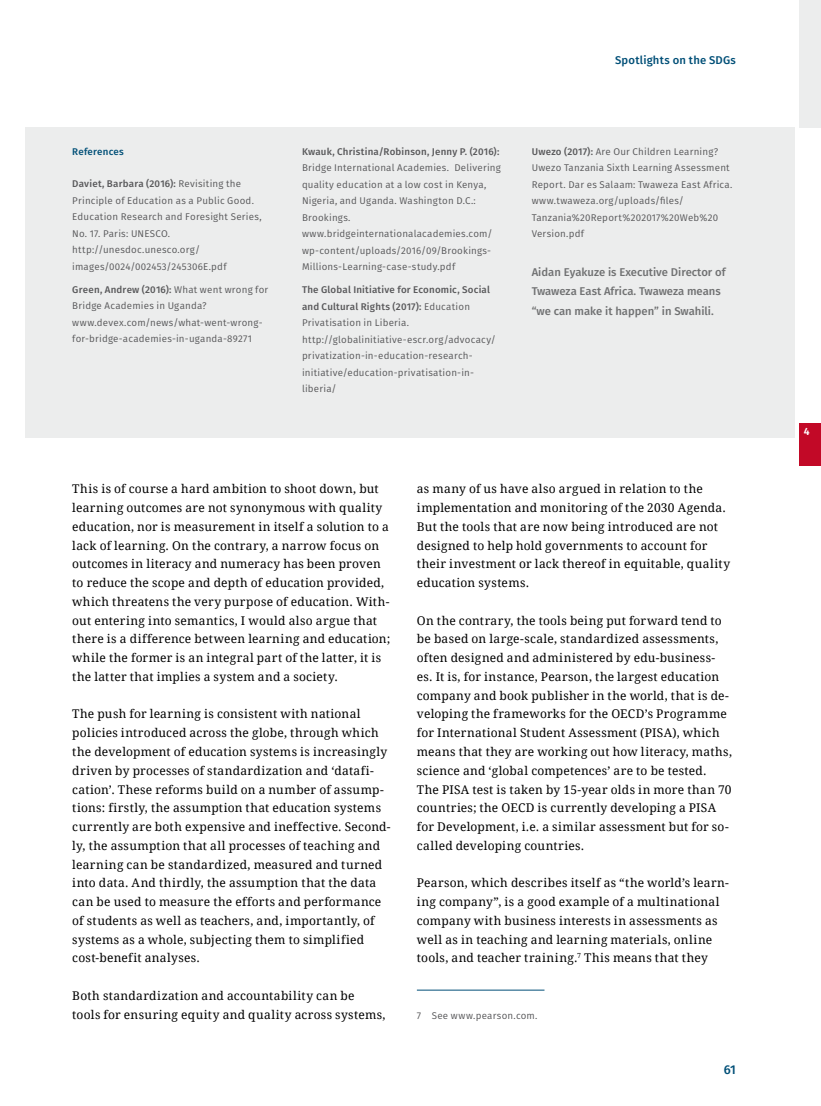
<style>
.page{position:relative;width:821px;height:1106px;background:#fff}
.page>*{position:absolute;margin:0;border:0;box-sizing:border-box;transform-origin:0 0}
.t1{font:500 12.75px "Fira Sans";color:#004f77}
.t2{font:12px/18.8px "Droid Serif";letter-spacing:.02em;color:#000}
.t3{font:500 11.25px/19.5px "Fira Sans";color:#707172}
.t4{font:500 11.25px "Fira Sans";letter-spacing:.02em;color:#004f77}
.t5{font:600 10.5px "Fira Sans";color:#fff}
.t6{font:9.75px/16.5px "Fira Sans";letter-spacing:.02em;color:#58585a}
.t7{font:500 9.75px "Fira Sans";letter-spacing:.02em;color:#58585a}
.t8{font:500 9.75px "Fira Sans";letter-spacing:.02em;color:#004f77}
.s1{font-weight:500}
</style>
<div class="page">
<div style="left:26px;top:128px;width:769px;height:310px;background:#eceded"></div>
<div style="left:799px;top:0;width:22px;height:128px;background:#eceded"></div>
<div style="left:799px;top:423px;width:22px;height:43px;background:#c20927"></div>
<hr style="left:417px;top:989px;width:127px;height:1px;background:#004f77">
<p class="t8" style="left:72px;top:143px;width:53px">References</p>
<p class="t6" style="left:72px;top:175px;width:191px"><span class="s1">Daviet, Barbara (2016):</span> Revisiting the Principle of Education as a Public Good.<br>Education Research and Foresight Series, No. 17. Paris: UNESCO. http://unesdoc.unesco.org/ images/0024/002453/245306E.pdf</p>
<p class="t6" style="left:72px;top:281px;width:197px"><span class="s1">Green, Andrew (2016):</span> What went wrong for Bridge Academies in Uganda? www.devex.com/news/what-went-wrong&shy;for-bridge-academies-in-uganda-89271</p>
<p class="t4" style="left:615px;top:51px;width:122px">Spotlights on the SDGs</p>
<p class="t7" style="left:302px;top:143px;width:199px">Kwauk, Christina/Robinson, Jenny P. (2016):</p>
<p class="t6" style="left:302px;top:159px;width:200px">Bridge International Academies. Delivering quality education at a low cost in Kenya, Nigeria, and Uganda. Washington D.C.:<br>Brookings. www.bridgeinternationalacademies.com/ wp-content/uploads/2016/09/Brookings-Millions-Learning-case-study.pdf</p>
<p class="t6" style="left:302px;top:281px;width:195px"><span class="s1">The Global Initiative for Economic, Social and Cultural Rights (2017):</span> Education Privatisation in Liberia. http://globalinitiative-escr.org/advocacy/ privatization-in-education-research&shy;initiative/education-privatisation-in&shy;liberia/</p>
<p class="t6" style="left:531px;top:143px;width:202px"><span class="s1">Uwezo (2017):</span> Are Our Children Learning?<br>Uwezo Tanzania Sixth Learning Assessment Report. Dar es Salaam: Twaweza East Africa. www.twaweza.org/uploads/files/ Tanzania%20Report%202017%20Web%20<br>Version.pdf</p>
<p class="t3" style="left:531px;top:261px;width:195px">Aidan Eyakuze is Executive Director of<br>Twaweza East Africa. Twaweza means “we can make it happen” in Swahili.</p>
<p class="t2" style="left:72px;top:480px;width:319px">This is of course a hard ambition to shoot down, but learning outcomes are not synonymous with quality education, nor is measurement in itself a solution to a lack of learning. On the contrary, a narrow focus on outcomes in literacy and numeracy has been proven to reduce the scope and depth of education provided, which threatens the very purpose of education. With&shy;out entering into semantics, I would also argue that there is a difference between learning and education; while the former is an integral part of the latter, it is the latter that implies a system and a society.</p>
<p class="t2" style="left:72px;top:705px;width:320px">The push for learning is consistent with national policies introduced across the globe, through which the development of education systems is increasingly driven by processes of standardization and ‘datafi&shy;cation’. These reforms build on a number of assump&shy;tions: firstly, the assumption that education systems currently are both expensive and ineffective. Second&shy;ly, the assumption that all processes of teaching and learning can be standardized, measured and turned into data. And thirdly, the assumption that the data can be used to measure the efforts and performance of students as well as teachers, and, importantly, of systems as a whole, subjecting them to simplified cost-benefit analyses.</p>
<p class="t2" style="left:72px;top:986px;width:315px">Both standardization and accountability can be tools for ensuring equity and quality across systems,</p>
<p class="t2" style="left:417px;top:480px;width:315px">as many of us have also argued in relation to the implementation and monitoring of the 2030 Agenda.<br>But the tools that are now being introduced are not designed to help hold governments to account for their investment or lack thereof in equitable, quality education systems.</p>
<p class="t2" style="left:417px;top:611px;width:317px">On the contrary, the tools being put forward tend to be based on large-scale, standardized assessments, often designed and administered by edu-business&shy;es. It is, for instance, Pearson, the largest education company and book publisher in the world, that is de&shy;veloping the frameworks for the OECD’s Programme for International Student Assessment (PISA), which means that they are working out how literacy, maths, science and ‘global competences’ are to be tested.<br>The PISA test is taken by 15-year olds in more than 70 countries; the OECD is currently developing a PISA for Development, i.e. a similar assessment but for so&shy;called developing countries.</p>
<p class="t2" style="left:417px;top:873px;width:314px">Pearson, which describes itself as “the world’s learn&shy;ing company”, is a good example of a multinational company with business interests in assessments as well as in teaching and learning materials, online tools, and teacher training.<sup>7</sup> This means that they</p>
<p class="t6" style="left:417px;top:1007px;width:122px">7 See www.pearson.com.</p>
<p class="t1" style="left:723px;top:1059px;width:14px">61</p>
<p class="t5" style="left:804px;top:423px;width:7px">4</p>
</div>
